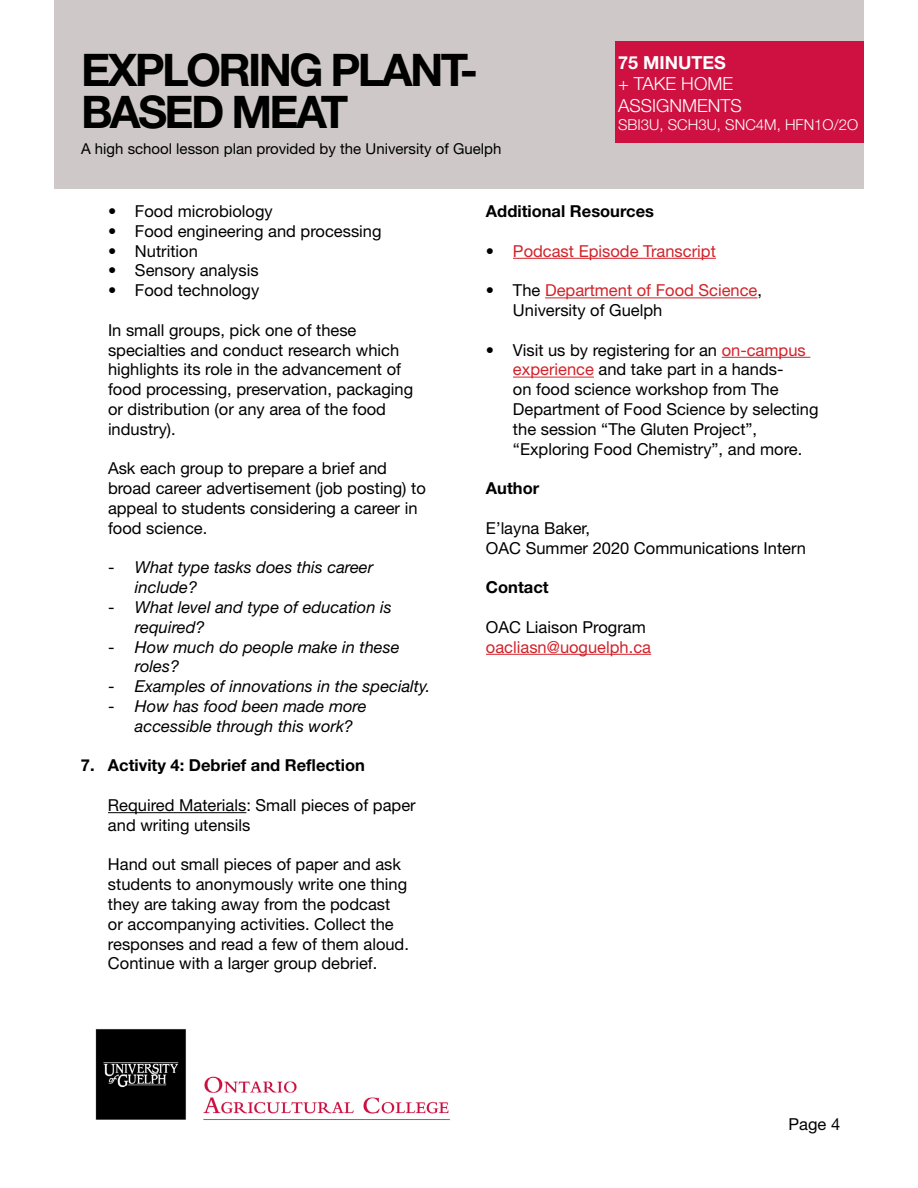
<style>
.page{position:relative;width:918px;height:1188px;background:#fff}
.page>*{position:absolute;margin:0;border:0;box-sizing:border-box;transform-origin:0 0}
.t1{font:700 45px "Helvetica Neue LT Pro";letter-spacing:-.06em;color:#000}
.t2{font:300 18px "Helvetica Neue LT Pro";color:#fff}
.t3{font:700 18px "Helvetica Neue LT Pro";color:#fff}
.t4{font:16.5px/19.8px "Helvetica Neue LT Pro";color:#000}
.t5{font:italic 16.5px/19.8px "Helvetica Neue LT Pro";color:#000}
.t6{font:700 16.5px "Helvetica Neue LT Pro";color:#000}
.t7{font:16.5px/19.8px "Helvetica Neue LT Pro";color:#d2232a}
.t8{font:15px "Helvetica Neue LT Pro";color:#000}
.t9{font:300 15px "Helvetica Neue LT Pro";color:#fff}
.s1{font-style:normal}
.s2{color:#000}
.s3{color:#d2232a}
</style>
<div class="page">
<div style="left:54px;top:0;width:810px;height:189px;background:#cec9c8"></div>
<div style="left:615px;top:42px;width:249px;height:101px;background:#ce1141"></div>
<hr style="left:108px;top:812px;width:138px;height:1px;background:#000">
<hr style="left:513px;top:258px;width:203px;height:1px;background:#d2232a">
<hr style="left:545px;top:297px;width:212px;height:1px;background:#d2232a">
<hr style="left:722px;top:357px;width:88px;height:1px;background:#d2232a">
<hr style="left:513px;top:377px;width:81px;height:1px;background:#d2232a">
<hr style="left:486px;top:654px;width:165px;height:1px;background:#d2232a">
<img style="left:95px;top:1029px;width:355px;height:91px">
<h1 class="t1" style="left:81px;top:42px;width:399px">EXPLORING PLANT-</h1>
<p class="t3" style="left:618px;top:51px;width:109px">75 MINUTES</p>
<p class="t2" style="left:618px;top:73px;width:116px">+ TAKE HOME</p>
<h1 class="t1" style="left:81px;top:84px;width:269px">BASED MEAT</h1>
<p class="t2" style="left:618px;top:95px;width:125px">ASSIGNMENTS</p>
<p class="t9" style="left:618px;top:116px;width:242px">SBI3U, SCH3U, SNC4M, HFN1O/2O</p>
<p class="t8" style="left:81px;top:139px;width:422px">A high school lesson plan provided by the University of Guelph</p>
<p class="t4" style="left:108px;top:201px;width:166px">• Food microbiology</p>
<p class="t4" style="left:108px;top:221px;width:275px">• Food engineering and processing</p>
<p class="t4" style="left:108px;top:240px;width:91px">• Nutrition</p>
<p class="t4" style="left:108px;top:260px;width:152px">• Sensory analysis</p>
<p class="t4" style="left:108px;top:280px;width:153px">• Food technology</p>
<p class="t4" style="left:108px;top:320px;width:307px">In small groups, pick one of these specialties and conduct research which highlights its role in the advancement of food processing, preservation, packaging or distribution (or any area of the food industry).</p>
<p class="t4" style="left:108px;top:458px;width:319px">Ask each group to prepare a brief and broad career advertisement (job posting) to appeal to students considering a career in food science.</p>
<p class="t5" style="left:135px;top:557px;width:240px;text-indent:-27px"><span class="s1">-</span> What type tasks does this career include?</p>
<p class="t5" style="left:135px;top:597px;width:258px;text-indent:-27px"><span class="s1">-</span> What level and type of education is required?</p>
<p class="t5" style="left:108px;top:636px;width:293px"><span class="s1">-</span> How much do people make in these</p>
<p class="t5" style="left:135px;top:656px;width:46px">roles?</p>
<p class="t5" style="left:108px;top:676px;width:324px"><span class="s1">-</span> Examples of innovations in the specialty.</p>
<p class="t5" style="left:108px;top:696px;width:260px"><span class="s1">-</span> How has food been made more</p>
<p class="t5" style="left:135px;top:716px;width:220px">accessible through this work?</p>
<h2 class="t6" style="left:81px;top:755px;width:285px">7. Activity 4: Debrief and Reflection</h2>
<p class="t4" style="left:108px;top:795px;width:309px">Required Materials: Small pieces of paper and writing utensils</p>
<p class="t4" style="left:108px;top:854px;width:303px">Hand out small pieces of paper and ask students to anonymously write one thing they are taking away from the podcast or accompanying activities. Collect the responses and read a few of them aloud.<br>Continue with a larger group debrief.</p>
<h2 class="t6" style="left:486px;top:201px;width:170px">Additional Resources</h2>
<p class="t7" style="left:486px;top:240px;width:231px"><span class="s2">•</span> Podcast Episode Transcript</p>
<p class="t4" style="left:513px;top:280px;width:251px;text-indent:-27px">• The <span class="s3">Department of Food Science</span>,<br>University of Guelph</p>
<p class="t4" style="left:513px;top:339px;width:307px;text-indent:-27px">• Visit us by registering for an <span class="s3">on-campus experience</span> and take part in a hands-<br>on food science workshop from The Department of Food Science by selecting the session “The Gluten Project”, “Exploring Food Chemistry”, and more.</p>
<h2 class="t6" style="left:486px;top:478px;width:55px">Author</h2>
<p class="t4" style="left:486px;top:518px;width:322px">E’layna Baker,<br>OAC Summer 2020 Communications Intern</p>
<h2 class="t6" style="left:486px;top:577px;width:64px">Contact</h2>
<p class="t7" style="left:486px;top:617px;width:167px"><span class="s2">OAC Liaison Program </span>oacliasn@uoguelph.ca</p>
<p class="t4" style="left:789px;top:1114px;width:53px">Page 4</p>
</div>
